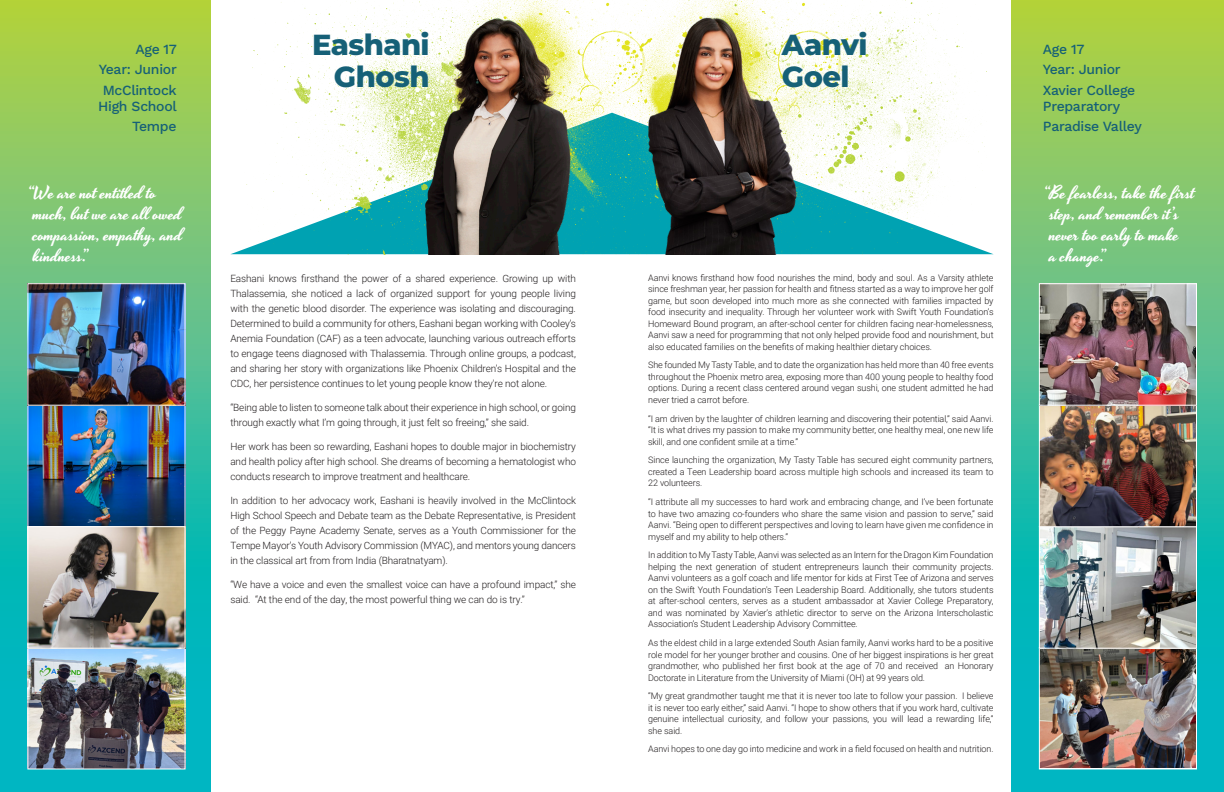
<style>
.page{position:relative;width:1224px;height:792px;background:#fff}
.page>*{position:absolute;margin:0;border:0;box-sizing:border-box;transform-origin:0 0}
.t1{font:800 29px/32px "Montserrat";letter-spacing:-.02em;color:#166077}
.t2{font:18px/21px "Yesteryear";letter-spacing:-.01em;color:#fff}
.t3{font:500 14px/20.5px "Work Sans";letter-spacing:-.02em;color:#166077}
.t4{font:300 10px/15px "Roboto";letter-spacing:-.01em;color:#231f20;text-align:justify}
.t5{font:300 9px/11.5px "Roboto";letter-spacing:-.01em;color:#231f20;text-align:justify}
</style>
<div class="page">
<svg style="left:1012px;top:0;width:212px;height:792px;background:#6ac47b"></svg>
<svg style="left:0;top:0;width:211px;height:792px;background:#6bc37c"></svg>
<img style="left:535px;top:0;width:90px;height:254px">
<img style="left:689px;top:0;width:298px;height:255px">
<img style="left:245px;top:0;width:290px;height:254px">
<img style="left:1041px;top:649px;width:154px;height:119px">
<div style="left:1039px;top:647px;width:158px;height:123px;border:1px solid #fff"></div>
<img style="left:1041px;top:528px;width:154px;height:119px">
<div style="left:1039px;top:526px;width:158px;height:123px;border:1px solid #fff"></div>
<img style="left:1041px;top:407px;width:154px;height:118px">
<div style="left:1039px;top:405px;width:158px;height:122px;border:1px solid #fff"></div>
<img style="left:1041px;top:285px;width:154px;height:119px">
<div style="left:1039px;top:283px;width:158px;height:123px;border:1px solid #fff"></div>
<img style="left:29px;top:649px;width:155px;height:119px">
<div style="left:27px;top:647px;width:159px;height:123px;border:1px solid #fff"></div>
<img style="left:29px;top:407px;width:155px;height:118px">
<img style="left:29px;top:285px;width:155px;height:119px">
<img style="left:29px;top:528px;width:155px;height:119px">
<div style="left:27px;top:526px;width:159px;height:123px;border:1px solid #fff"></div>
<img style="left:625px;top:0;width:184px;height:254px">
<h3 class="t3" style="left:99px;top:38px;width:79px;text-align:justify;text-indent:36px">Age 17<br>Year: Junior McClintock</h3>
<h3 class="t3" style="left:98px;top:95px;width:80px;text-align:right">High School<br>Tempe</h3>
<h2 class="t2" style="left:33px;top:183px;width:151px;text-indent:-6px">“We are not entitled to much, but we are all owed compassion, empathy, and kindness.”</h2>
<h1 class="t1" style="left:312px;top:27px;width:119px;text-align:right">Eashani<br>Ghosh</h1>
<p class="t4" style="left:230px;top:270px;width:347px">Eashani knows firsthand the power of a shared experience. Growing up with Thalassemia, she noticed a lack of organized support for young people living with the genetic blood disorder. The experience was isolating and discouraging.<br>Determined to build a community for others, Eashani began working with Cooley’s Anemia Foundation (CAF) as a teen advocate, launching various outreach efforts to engage teens diagnosed with Thalassemia. Through online groups, a podcast, and sharing her story with organizations like Phoenix Children’s Hospital and the CDC, her persistence continues to let young people know they're not alone.</p>
<p class="t4" style="left:230px;top:399px;width:347px">“Being able to listen to someone talk about their experience in high school, or going through exactly what I’m going through, it just felt so freeing,” she said.</p>
<p class="t4" style="left:230px;top:438px;width:347px">Her work has been so rewarding, Eashani hopes to double major in biochemistry and health policy after high school. She dreams of becoming a hematologist who conducts research to improve treatment and healthcare.</p>
<p class="t4" style="left:230px;top:492px;width:347px">In addition to her advocacy work, Eashani is heavily involved in the McClintock High School Speech and Debate team as the Debate Representative, is President of the Peggy Payne Academy Senate, serves as a Youth Commissioner for the Tempe Mayor’s Youth Advisory Commission (MYAC), and mentors young dancers in the classical art from from India (Bharatnatyam).</p>
<p class="t4" style="left:230px;top:576px;width:347px">“We have a voice and even the smallest voice can have a profound impact,” she said. “At the end of the day, the most powerful thing we can do is try.”</p>
<h1 class="t1" style="left:782px;top:27px;width:87px">Aanvi<br>Goel</h1>
<p class="t5" style="left:648px;top:271px;width:347px">Aanvi knows firsthand how food nourishes the mind, body and soul. As a Varsity athlete since freshman year, her passion for health and fitness started as a way to improve her golf game, but soon developed into much more as she connected with families impacted by food insecurity and inequality. Through her volunteer work with Swift Youth Foundation’s Homeward Bound program, an after-school center for children facing near-homelessness, Aanvi saw a need for programming that not only helped provide food and nourishment, but also educated families on the benefits of making healthier dietary choices.</p>
<p class="t5" style="left:648px;top:359px;width:347px">She founded My Tasty Table, and to date the organization has held more than 40 free events throughout the Phoenix metro area, exposing more than 400 young people to healthy food options. During a recent class centered around vegan sushi, one student admitted he had never tried a carrot before.</p>
<p class="t5" style="left:648px;top:412px;width:347px">“I am driven by the laughter of children learning and discovering their potential,” said Aanvi. “It is what drives my passion to make my community better, one healthy meal, one new life skill, and one confident smile at a time.”</p>
<p class="t5" style="left:648px;top:454px;width:347px">Since launching the organization, My Tasty Table has secured eight community partners, created a Teen Leadership board across multiple high schools and increased its team to 22 volunteers.</p>
<p class="t5" style="left:648px;top:496px;width:347px">“I attribute all my successes to hard work and embracing change, and I’ve been fortunate to have two amazing co-founders who share the same vision and passion to serve,” said Aanvi. “Being open to different perspectives and loving to learn have given me confidence in myself and my ability to help others.”</p>
<p class="t5" style="left:648px;top:549px;width:347px">In addition to My Tasty Table, Aanvi was selected as an Intern for the Dragon Kim Foundation helping the next generation of student entrepreneurs launch their community projects.<br>Aanvi volunteers as a golf coach and life mentor for kids at First Tee of Arizona and serves on the Swift Youth Foundation's Teen Leadership Board. Additionally, she tutors students at after-school centers, serves as a student ambassador at Xavier College Preparatory, and was nominated by Xavier’s athletic director to serve on the Arizona Interscholastic Association’s Student Leadership Advisory Committee.</p>
<p class="t5" style="left:648px;top:637px;width:347px">As the eldest child in a large extended South Asian family, Aanvi works hard to be a positive role model for her younger brother and cousins. One of her biggest inspirations is her great grandmother, who published her first book at the age of 70 and received an Honorary Doctorate in Literature from the University of Miami (OH) at 99 years old.</p>
<p class="t5" style="left:648px;top:690px;width:347px">“My great grandmother taught me that it is never too late to follow your passion. I believe it is never too early either,” said Aanvi. “I hope to show others that if you work hard, cultivate genuine intellectual curiosity, and follow your passions, you will lead a rewarding life,” she said.</p>
<p class="t5" style="left:648px;top:743px;width:347px">Aanvi hopes to one day go into medicine and work in a field focused on health and nutrition.</p>
<h3 class="t3" style="left:1043px;top:38px;width:94px">Age 17<br>Year: Junior<br>Xavier College</h3>
<h3 class="t3" style="left:1043px;top:95px;width:100px">Preparatory<br>Paradise Valley</h3>
<h2 class="t2" style="left:1049px;top:183px;width:147px;text-indent:-6px">“Be fearless, take the first step, and remember it’s never too early to make<br>a change.”</h2>
</div>
